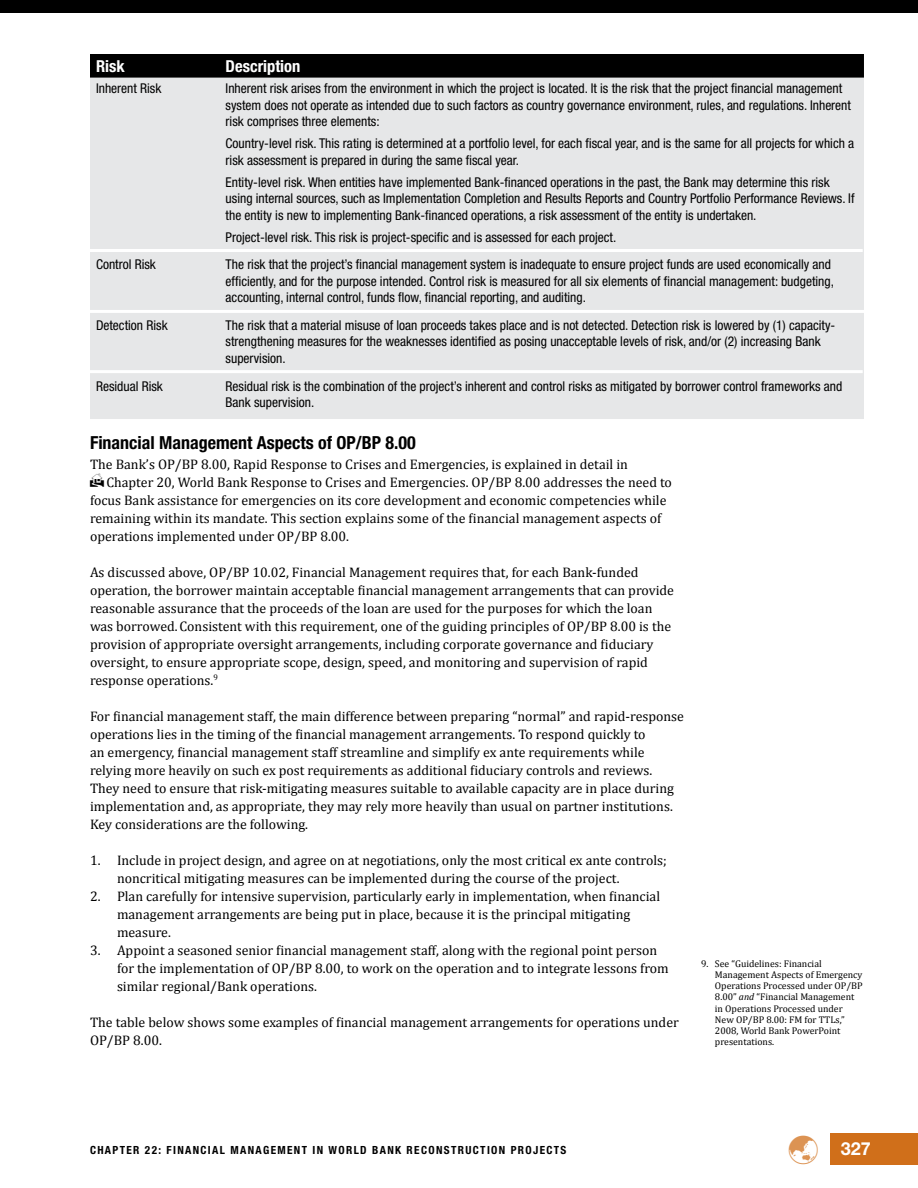
<style>
.page{position:relative;width:918px;height:1188px;background:#fff}
.page>*{position:absolute;margin:0;border:0;box-sizing:border-box;transform-origin:0 0}
.t1{font:700 condensed 18px "Helvetica Neue LT Std";color:#000}
.t2{font:700 18px "Helvetica Neue LT Std";color:#fff}
.t3{font:700 condensed 16.5px "Helvetica Neue LT Std";color:#fff}
.t4{font:13.8px/18px "Cambria";color:#000}
.t5{font:condensed 13.5px/16.5px "Helvetica Neue LT Std";color:#000}
.t6{font:700 condensed 11.25px "Helvetica Neue LT Std";letter-spacing:.12em;color:#000}
.t7{font:9.75px/11.2px "Cambria";color:#000}
.s1{font-style:italic}
</style>
<div class="page">
<div style="left:0;top:0;width:918px;height:13px;background:#000"></div>
<div style="left:830px;top:1134px;width:88px;height:31px;background:#d06f1a"></div>
<div style="left:90px;top:54px;width:774px;height:24px;background:#000"></div>
<div style="left:90px;top:78px;width:774px;height:341px;background:#e6e7e8"></div>
<hr style="left:89px;top:249px;width:774px;height:3px;background:#fff">
<hr style="left:90px;top:310px;width:774px;height:3px;background:#fff">
<hr style="left:89px;top:370px;width:774px;height:3px;background:#fff">
<p class="t3" style="left:96px;top:56px;width:30px">Risk</p>
<p class="t3" style="left:226px;top:56px;width:76px">Description</p>
<p class="t5" style="left:96px;top:80px;width:67px">Inherent Risk</p>
<p class="t5" style="left:226px;top:80px;width:627px">Inherent risk arises from the environment in which the project is located. It is the risk that the project financial management system does not operate as intended due to such factors as country governance environment, rules, and regulations. Inherent risk comprises three elements:</p>
<p class="t5" style="left:226px;top:135px;width:630px">Country-level risk. This rating is determined at a portfolio level, for each fiscal year, and is the same for all projects for which a risk assessment is prepared in during the same fiscal year.</p>
<p class="t5" style="left:226px;top:174px;width:630px">Entity-level risk. When entities have implemented Bank-financed operations in the past, the Bank may determine this risk using internal sources, such as Implementation Completion and Results Reports and Country Portfolio Performance Reviews. If the entity is new to implementing Bank-financed operations, a risk assessment of the entity is undertaken.</p>
<p class="t5" style="left:226px;top:229px;width:392px">Project-level risk. This risk is project-specific and is assessed for each project.</p>
<p class="t5" style="left:96px;top:256px;width:61px">Control Risk</p>
<p class="t5" style="left:226px;top:256px;width:610px">The risk that the project’s financial management system is inadequate to ensure project funds are used economically and efficiently, and for the purpose intended. Control risk is measured for all six elements of financial management: budgeting, accounting, internal control, funds flow, financial reporting, and auditing.</p>
<p class="t5" style="left:96px;top:317px;width:73px">Detection Risk</p>
<p class="t5" style="left:226px;top:317px;width:611px">The risk that a material misuse of loan proceeds takes place and is not detected. Detection risk is lowered by (1) capacity&shy;strengthening measures for the weaknesses identified as posing unacceptable levels of risk, and/or (2) increasing Bank supervision.</p>
<p class="t5" style="left:96px;top:377px;width:68px">Residual Risk</p>
<p class="t5" style="left:226px;top:377px;width:618px">Residual risk is the combination of the project’s inherent and control risks as mitigated by borrower control frameworks and<br>Bank supervision.</p>
<h1 class="t1" style="left:90px;top:432px;width:327px">Financial Management Aspects of OP/BP 8.00</h1>
<p class="t4" style="left:90px;top:455px;width:540px">The Bank’s OP/BP 8.00, Rapid Response to Crises and Emergencies, is explained in detail in</p>
<p class="t4" style="left:90px;top:473px;width:584px">★ Chapter 20, World Bank Response to Crises and Emergencies. OP/BP 8.00 addresses the need to focus Bank assistance for emergencies on its core development and economic competencies while remaining within its mandate. This section explains some of the financial management aspects of operations implemented under OP/BP 8.00.</p>
<p class="t4" style="left:90px;top:563px;width:586px">As discussed above, OP/BP 10.02, Financial Management requires that, for each Bank-funded operation, the borrower maintain acceptable financial management arrangements that can provide reasonable assurance that the proceeds of the loan are used for the purposes for which the loan was borrowed.Consistent with this requirement, one of the guiding principles of OP/BP 8.00 is the provision of appropriate oversight arrangements, including corporate governance and fiduciary oversight, to ensure appropriate scope, design, speed, and monitoring and supervision of rapid response operations.<sup>9</sup></p>
<p class="t4" style="left:90px;top:707px;width:596px">For financial management staff, the main difference between preparing “normal” and rapid-response operations lies in the timing of the financial management arrangements. To respond quickly to<br>an emergency, financial management staff streamline and simplify ex ante requirements while relying more heavily on such ex post requirements as additional fiduciary controls and reviews.<br>They need to ensure that risk-mitigating measures suitable to available capacity are in place during implementation and, as appropriate, they may rely more heavily than usual on partner institutions.<br>Key considerations are the following.</p>
<p class="t4" style="left:117px;top:851px;width:551px;text-indent:-27px">1. Include in project design, and agree on at negotiations, only the most critical ex ante controls; noncritical mitigating measures can be implemented during the course of the project.</p>
<p class="t4" style="left:117px;top:887px;width:545px;text-indent:-27px">2. Plan carefully for intensive supervision, particularly early in implementation, when financial management arrangements are being put in place, because it is the principal mitigating measure.</p>
<p class="t4" style="left:117px;top:941px;width:553px;text-indent:-27px">3. Appoint a seasoned senior financial management staff, along with the regional point person for the implementation of OP/BP 8.00, to work on the operation and to integrate lessons from similar regional/Bank operations.</p>
<p class="t4" style="left:90px;top:1013px;width:590px">The table below shows some examples of financial management arrangements for operations under<br>OP/BP 8.00.</p>
<p class="t7" style="left:715px;top:958px;width:149px;text-indent:-14px">9. See “Guidelines: Financial<br>Management Aspects of Emergency<br>Operations Processed under OP/BP<br>8.00” <span class="s1">and</span> “Financial Management in Operations Processed under<br>New OP/BP 8.00: FM for TTLs,”<br>2008, World Bank PowerPoint presentations.</p>
<p class="t6" style="left:90px;top:1143px;width:478px">CHAPTER 22: FINANCIAL MANAGEMENT IN WORLD BANK RECONSTRUCTION PROJECTS</p>
<h1 class="t2" style="left:841px;top:1137px;width:32px">327</h1>
</div>
